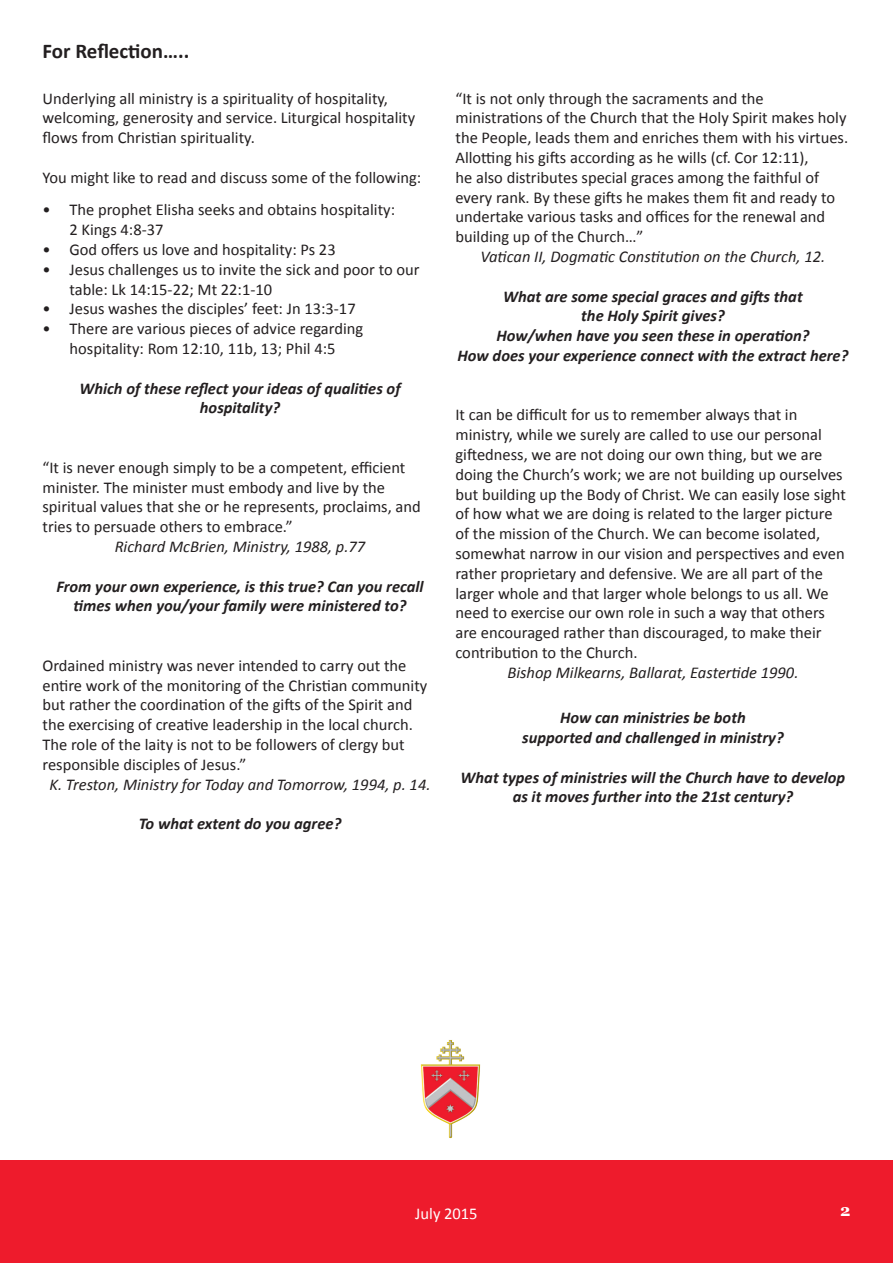
<style>
.page{position:relative;width:893px;height:1263px;background:#fff}
.page>*{position:absolute;margin:0;border:0;box-sizing:border-box;transform-origin:0 0}
.Heading_1{font:700 21px "Calibri";color:#231f20}
.t1{font:16.5px/19.8px "Calibri";color:#231f20}
.t2{font:italic 700 16.5px/19.8px "Calibri";color:#231f20;text-align:center}
.t3{font:italic 16.5px "Calibri";color:#231f20}
.t4{font:16.5px "Calibri";color:#fff}
.t5{font:700 16.5px "Georgia";color:#fff}
</style>
<div class="page">
<div style="left:0;top:1160px;width:893px;height:103px;background:#ee1b2c"></div>
<img style="left:420px;top:1040px;width:60px;height:99px">
<p class="Heading_1" style="left:43px;top:36px;width:148px">For Reflection…..</p>
<p class="t1" style="left:43px;top:88px;width:374px">Underlying all ministry is a spirituality of hospitality, welcoming, generosity and service. Liturgical hospitality flows from Christian spirituality.</p>
<p class="t1" style="left:43px;top:167px;width:380px">You might like to read and discuss some of the following:</p>
<p class="t1" style="left:70px;top:200px;width:327px;text-indent:-27px">• The prophet Elisha seeks and obtains hospitality:<br>2 Kings 4:8-37</p>
<p class="t1" style="left:43px;top:239px;width:295px">• God offers us love and hospitality: Ps 23</p>
<p class="t1" style="left:70px;top:259px;width:352px;text-indent:-27px">• Jesus challenges us to invite the sick and poor to our table: Lk 14:15-22; Mt 22:1-10</p>
<p class="t1" style="left:43px;top:299px;width:315px">• Jesus washes the disciples’ feet: Jn 13:3-17</p>
<p class="t1" style="left:43px;top:318px;width:322px;text-align:center">• There are various pieces of advice regarding hospitality: Rom 12:10, 11b, 13; Phil 4:5</p>
<p class="t2" style="left:79px;top:378px;width:323px">Which of these reflect your ideas of qualities of hospitality?</p>
<p class="t1" style="left:43px;top:457px;width:380px">“It is never enough simply to be a competent, efficient minister. The minister must embody and live by the spiritual values that she or he represents, proclaims, and tries to persuade others to embrace.”</p>
<p class="t3" style="left:115px;top:535px;width:252px">Richard McBrien, Ministry, 1988, p.77</p>
<p class="t2" style="left:56px;top:576px;width:369px">From your own experience, is this true? Can you recall times when you/your family were ministered to?</p>
<p class="t1" style="left:43px;top:655px;width:386px">Ordained ministry was never intended to carry out the entire work of the monitoring of the Christian community but rather the coordination of the gifts of the Spirit and the exercising of creative leadership in the local church.<br>The role of the laity is not to be followers of clergy but responsible disciples of Jesus.”</p>
<p class="t3" style="left:49px;top:773px;width:383px">K. Treston, Ministry for Today and Tomorrow, 1994, p. 14.</p>
<p class="t2" style="left:139px;top:813px;width:204px">To what extent do you agree?</p>
<p class="t1" style="left:455px;top:88px;width:394px">“It is not only through the sacraments and the ministrations of the Church that the Holy Spirit makes holy the People, leads them and enriches them with his virtues.<br>Allotting his gifts according as he wills (cf. Cor 12:11),<br>he also distributes special graces among the faithful of every rank. By these gifts he makes them fit and ready to undertake various tasks and offices for the renewal and building up of the Church…”</p>
<p class="t3" style="left:481px;top:245px;width:346px">Vatican II, Dogmatic Constitution on the Church, 12.</p>
<p class="t2" style="left:496px;top:286px;width:315px">What are some special graces and gifts that the Holy Spirit gives?<br>How/when have you seen these in operation?</p>
<p class="t2" style="left:458px;top:345px;width:392px">How does your experience connect with the extract here?</p>
<p class="t1" style="left:455px;top:405px;width:392px">It can be difficult for us to remember always that in ministry, while we surely are called to use our personal giftedness, we are not doing our own thing, but we are doing the Church’s work; we are not building up ourselves but building up the Body of Christ. We can easily lose sight of how what we are doing is related to the larger picture of the mission of the Church. We can become isolated, somewhat narrow in our vision and perspectives and even rather proprietary and defensive. We are all part of the larger whole and that larger whole belongs to us all. We need to exercise our own role in such a way that others are encouraged rather than discouraged, to make their contribution to the Church.</p>
<p class="t3" style="left:507px;top:661px;width:293px">Bishop Milkearns, Ballarat, Eastertide 1990.</p>
<p class="t2" style="left:522px;top:707px;width:263px">How can ministries be both<br>supported and challenged in ministry?</p>
<p class="t2" style="left:461px;top:767px;width:386px">What types of ministries will the Church have to develop as it moves further into the 21st century?</p>
<p class="t4" style="left:415px;top:1202px;width:64px">July 2015</p>
<p class="t5" style="left:840px;top:1200px;width:12px">2</p>
</div>
